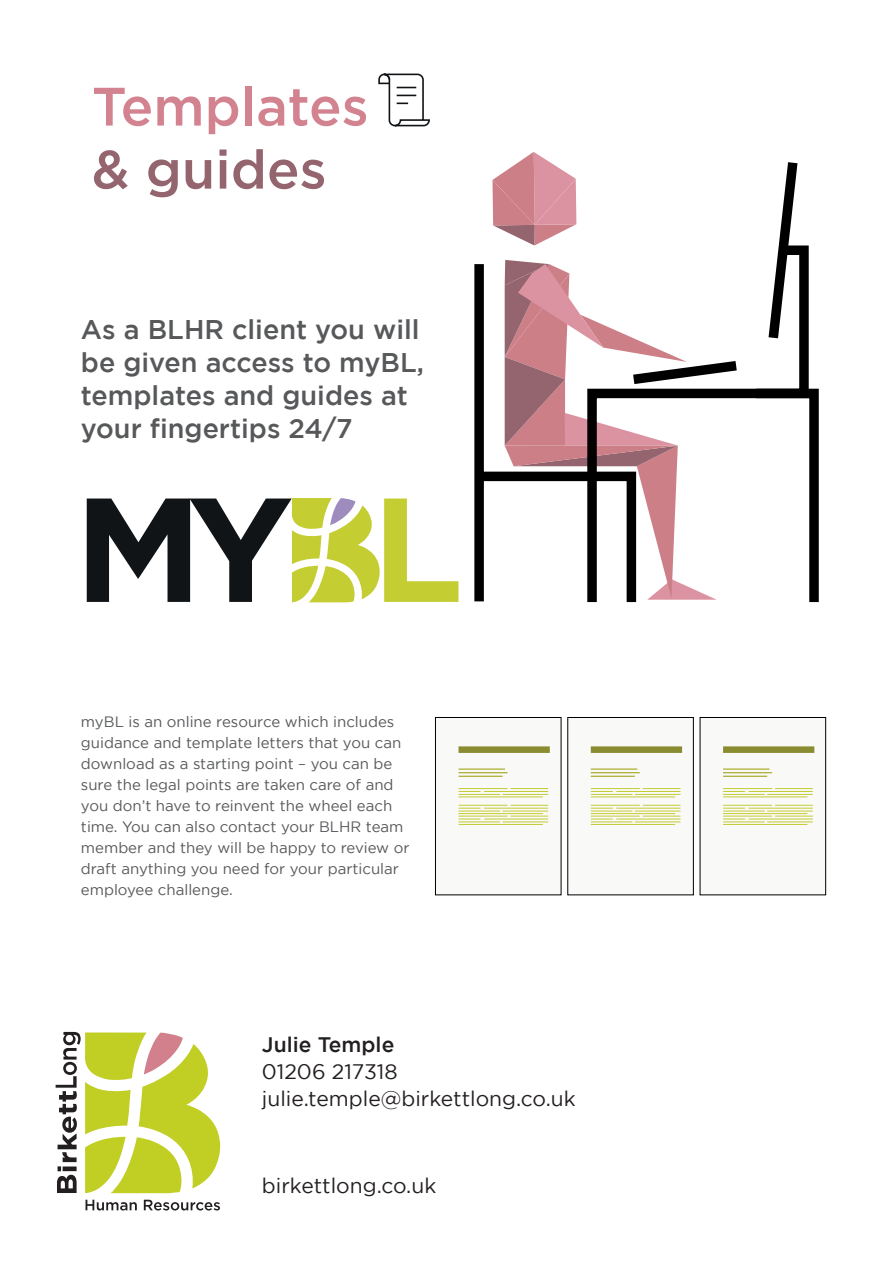
<style>
.page{position:relative;width:893px;height:1263px;background:#fff}
.page>*{position:absolute;margin:0;border:0;box-sizing:border-box;transform-origin:0 0}
.t1{font:500 54px "Gotham";color:#d3838f}
.t2{font:500 54px "Gotham";color:#94656e}
.t3{font:500 27px/33px "Gotham";color:#57585a}
.t4{font:21px/27px "Gotham";color:#231f20}
.t5{font:500 21px "Gotham";color:#231f20}
.t6{font:15px/21px "Gotham";color:#57585a}
</style>
<div class="page">
<div style="left:587px;top:389px;width:232px;height:218px;border:9px solid #000001"></div>
<svg style="left:474px;top:152px;width:339px;height:455px"></svg>
<svg style="left:378px;top:73px;width:52px;height:54px"></svg>
<svg style="left:56px;top:1032px;width:165px;height:161px"></svg>
<svg style="left:86px;top:1200px;width:51px;height:10px"></svg>
<svg style="left:144px;top:1200px;width:76px;height:10px"></svg>
<svg style="left:87px;top:498px;width:371px;height:105px"></svg>
<div style="left:435px;top:717px;width:126px;height:178px;background:#f9f9f8"></div>
<div style="left:458px;top:746px;width:92px;height:7px;background:#8a8c31"></div>
<hr style="left:458px;top:768px;width:47px;height:2px;background:#acad32">
<hr style="left:458px;top:772px;width:49px;height:1px;background:#acad32">
<hr style="left:458px;top:788px;width:49px;height:1px;background:#c4cc33">
<hr style="left:510px;top:788px;width:38px;height:1px;background:#c4cc33">
<svg style="left:458px;top:791px;width:23px;height:1px"></svg>
<hr style="left:484px;top:791px;width:64px;height:1px;background:#c4cc33">
<hr style="left:503px;top:794px;width:45px;height:1px;background:#c4cc33">
<hr style="left:458px;top:794px;width:42px;height:1px;background:#c4cc33">
<hr style="left:458px;top:776px;width:45px;height:1px;background:#acad32">
<hr style="left:458px;top:797px;width:85px;height:1px;background:#c4cc33">
<hr style="left:458px;top:805px;width:49px;height:1px;background:#c4cc33">
<hr style="left:510px;top:805px;width:38px;height:1px;background:#c4cc33">
<svg style="left:458px;top:808px;width:23px;height:1px"></svg>
<hr style="left:484px;top:808px;width:64px;height:1px;background:#c4cc33">
<hr style="left:503px;top:811px;width:45px;height:1px;background:#c4cc33">
<hr style="left:458px;top:811px;width:42px;height:1px;background:#c4cc33">
<hr style="left:458px;top:813px;width:85px;height:1px;background:#c4cc33">
<hr style="left:458px;top:816px;width:49px;height:1px;background:#c4cc33">
<hr style="left:510px;top:816px;width:38px;height:1px;background:#c4cc33">
<svg style="left:458px;top:819px;width:23px;height:1px"></svg>
<hr style="left:484px;top:819px;width:64px;height:1px;background:#c4cc33">
<hr style="left:503px;top:822px;width:45px;height:1px;background:#c4cc33">
<hr style="left:458px;top:822px;width:42px;height:1px;background:#c4cc33">
<hr style="left:458px;top:824px;width:85px;height:1px;background:#c4cc33">
<div style="left:568px;top:717px;width:125px;height:178px;background:#f9f9f8"></div>
<div style="left:591px;top:746px;width:91px;height:7px;background:#8a8c31"></div>
<hr style="left:591px;top:768px;width:46px;height:2px;background:#acad32">
<hr style="left:591px;top:772px;width:49px;height:1px;background:#acad32">
<hr style="left:591px;top:788px;width:49px;height:1px;background:#c4cc33">
<hr style="left:643px;top:788px;width:37px;height:1px;background:#c4cc33">
<svg style="left:591px;top:791px;width:22px;height:1px"></svg>
<hr style="left:616px;top:791px;width:64px;height:1px;background:#c4cc33">
<hr style="left:635px;top:794px;width:45px;height:1px;background:#c4cc33">
<hr style="left:591px;top:794px;width:41px;height:1px;background:#c4cc33">
<hr style="left:591px;top:776px;width:44px;height:1px;background:#acad32">
<hr style="left:591px;top:797px;width:84px;height:1px;background:#c4cc33">
<hr style="left:591px;top:805px;width:49px;height:1px;background:#c4cc33">
<hr style="left:643px;top:805px;width:37px;height:1px;background:#c4cc33">
<svg style="left:591px;top:808px;width:22px;height:1px"></svg>
<hr style="left:616px;top:808px;width:64px;height:1px;background:#c4cc33">
<hr style="left:635px;top:811px;width:45px;height:1px;background:#c4cc33">
<hr style="left:591px;top:811px;width:41px;height:1px;background:#c4cc33">
<hr style="left:591px;top:813px;width:84px;height:1px;background:#c4cc33">
<hr style="left:591px;top:816px;width:49px;height:1px;background:#c4cc33">
<hr style="left:643px;top:816px;width:37px;height:1px;background:#c4cc33">
<svg style="left:591px;top:819px;width:22px;height:1px"></svg>
<hr style="left:616px;top:819px;width:64px;height:1px;background:#c4cc33">
<hr style="left:635px;top:822px;width:45px;height:1px;background:#c4cc33">
<hr style="left:591px;top:822px;width:41px;height:1px;background:#c4cc33">
<hr style="left:591px;top:824px;width:84px;height:1px;background:#c4cc33">
<div style="left:700px;top:717px;width:126px;height:178px;background:#f9f9f8"></div>
<div style="left:723px;top:746px;width:91px;height:7px;background:#8a8c31"></div>
<hr style="left:723px;top:768px;width:47px;height:2px;background:#acad32">
<hr style="left:723px;top:772px;width:49px;height:1px;background:#acad32">
<hr style="left:723px;top:788px;width:49px;height:1px;background:#c4cc33">
<hr style="left:775px;top:788px;width:38px;height:1px;background:#c4cc33">
<svg style="left:723px;top:791px;width:22px;height:1px"></svg>
<hr style="left:749px;top:791px;width:64px;height:1px;background:#c4cc33">
<hr style="left:767px;top:794px;width:46px;height:1px;background:#c4cc33">
<hr style="left:723px;top:794px;width:42px;height:1px;background:#c4cc33">
<hr style="left:723px;top:776px;width:44px;height:1px;background:#acad32">
<hr style="left:723px;top:797px;width:84px;height:1px;background:#c4cc33">
<hr style="left:723px;top:805px;width:49px;height:1px;background:#c4cc33">
<hr style="left:775px;top:805px;width:38px;height:1px;background:#c4cc33">
<svg style="left:723px;top:808px;width:22px;height:1px"></svg>
<hr style="left:749px;top:808px;width:64px;height:1px;background:#c4cc33">
<hr style="left:767px;top:811px;width:46px;height:1px;background:#c4cc33">
<hr style="left:723px;top:811px;width:42px;height:1px;background:#c4cc33">
<hr style="left:723px;top:813px;width:84px;height:1px;background:#c4cc33">
<hr style="left:723px;top:816px;width:49px;height:1px;background:#c4cc33">
<hr style="left:775px;top:816px;width:38px;height:1px;background:#c4cc33">
<svg style="left:723px;top:819px;width:22px;height:1px"></svg>
<hr style="left:749px;top:819px;width:64px;height:1px;background:#c4cc33">
<hr style="left:767px;top:822px;width:46px;height:1px;background:#c4cc33">
<hr style="left:723px;top:822px;width:42px;height:1px;background:#c4cc33">
<hr style="left:723px;top:824px;width:84px;height:1px;background:#c4cc33">
<div style="left:435px;top:717px;width:126px;height:178px;border:1px solid #000001"></div>
<div style="left:700px;top:717px;width:126px;height:178px;border:1px solid #000001"></div>
<h1 class="t1" style="left:92px;top:76px;width:278px">Templates</h1>
<h1 class="t2" style="left:92px;top:139px;width:236px">&amp; guides</h1>
<h2 class="t3" style="left:81px;top:313px;width:345px">As a BLHR client you will be given access to myBL, templates and guides at your fingertips 24/7</h2>
<p class="t6" style="left:81px;top:711px;width:330px">myBL is an online resource which includes guidance and template letters that you can download as a starting point – you can be sure the legal points are taken care of and you don’t have to reinvent the wheel each time. You can also contact your BLHR team member and they will be happy to review or draft anything you need for your particular employee challenge.</p>
<h3 class="t5" style="left:262px;top:1033px;width:134px">Julie Temple</h3>
<h3 class="t4" style="left:262px;top:1058px;width:315px">01206 217318 julie.temple@birkettlong.co.uk</h3>
<h3 class="t4" style="left:262px;top:1172px;width:176px">birkettlong.co.uk</h3>
</div>
